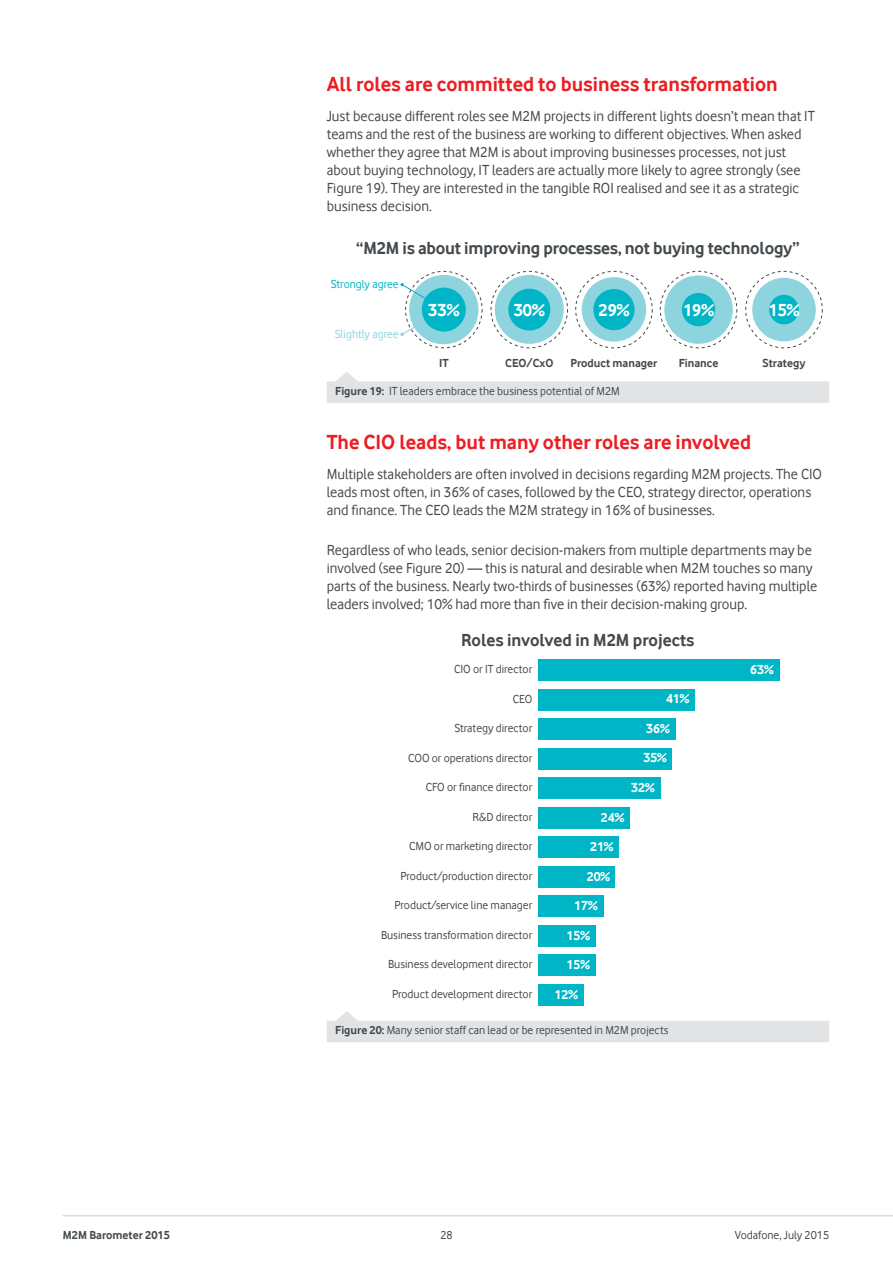
<style>
.page{position:relative;width:893px;height:1263px;background:#fff}
.page>*{position:absolute;margin:0;border:0;box-sizing:border-box;transform-origin:0 0}
.t1{font:700 21px "Vodafone Rg";color:#ee1d23}
.t2{font:700 18px "Vodafone Rg";letter-spacing:-.01em;color:#43494d}
.t3{font:700 18px "Vodafone Rg";color:#fff}
.t4{font:15px/18px "Vodafone Rg";color:#43494d}
.t5{font:700 13.5px "Vodafone Rg";color:#fff}
.t6{font:12px "Vodafone Rg";color:#43494d}
.t7{font:700 12px "Vodafone Rg";color:#43494d}
.t8{font:12px "Vodafone Rg";color:#00b5c5}
.t9{font:12px "Vodafone Rg";color:#8dd4de}
.s1{font-weight:700}
</style>
<div class="page">
<hr style="left:63px;top:1215px;width:830px;height:1px;background:#43494d">
<div style="left:538px;top:807px;width:92px;height:21px;background:#00b5c5"></div>
<div style="left:538px;top:925px;width:58px;height:21px;background:#00b5c5"></div>
<div style="left:538px;top:866px;width:77px;height:21px;background:#00b5c5"></div>
<div style="left:538px;top:984px;width:46px;height:21px;background:#00b5c5"></div>
<div style="left:538px;top:748px;width:134px;height:21px;background:#00b5c5"></div>
<div style="left:538px;top:689px;width:157px;height:21px;background:#00b5c5"></div>
<div style="left:538px;top:777px;width:123px;height:22px;background:#00b5c5"></div>
<div style="left:538px;top:895px;width:65px;height:22px;background:#00b5c5"></div>
<div style="left:538px;top:836px;width:81px;height:22px;background:#00b5c5"></div>
<div style="left:538px;top:954px;width:58px;height:22px;background:#00b5c5"></div>
<div style="left:538px;top:718px;width:138px;height:22px;background:#00b5c5"></div>
<div style="left:538px;top:659px;width:241px;height:22px;background:#00b5c5"></div>
<svg style="left:327px;top:1011px;width:502px;height:31px"></svg>
<svg style="left:327px;top:372px;width:502px;height:31px"></svg>
<div style="left:582px;top:277px;width:64px;height:65px;background:#8dd4de;border-radius:50%"></div>
<div style="left:495px;top:275px;width:69px;height:69px;background:#8dd4de;border-radius:50%"></div>
<div style="left:409px;top:275px;width:69px;height:69px;background:#8dd4de;border-radius:50%"></div>
<div style="left:664px;top:275px;width:69px;height:69px;background:#8dd4de;border-radius:50%"></div>
<div style="left:508px;top:289px;width:42px;height:42px;background:#00b5c5;border-radius:50%"></div>
<div style="left:593px;top:289px;width:42px;height:41px;background:#00b5c5;border-radius:50%"></div>
<div style="left:682px;top:293px;width:33px;height:33px;background:#00b5c5;border-radius:50%"></div>
<div style="left:660px;top:271px;width:77px;height:77px;border:1px dashed #43494d;border-radius:50%"></div>
<div style="left:575px;top:271px;width:78px;height:77px;border:1px dashed #43494d;border-radius:50%"></div>
<div style="left:491px;top:271px;width:77px;height:77px;border:1px dashed #43494d;border-radius:50%"></div>
<svg style="left:400px;top:283px;width:45px;height:53px"></svg>
<div style="left:422px;top:288px;width:44px;height:44px;background:#00b5c5;border-radius:50%"></div>
<div style="left:752px;top:278px;width:64px;height:63px;background:#8dd4de;border-radius:50%"></div>
<div style="left:769px;top:295px;width:30px;height:29px;background:#00b5c5;border-radius:50%"></div>
<div style="left:745px;top:271px;width:78px;height:77px;border:1px dashed #43494d;border-radius:50%"></div>
<h1 class="t1" style="left:327px;top:71px;width:452px">All roles are committed to business transformation</h1>
<p class="t4" style="left:327px;top:107px;width:490px">Just because different roles see M2M projects in different lights doesn’t mean that IT teams and the rest of the business are working to different objectives. When asked whether they agree that M2M is about improving businesses processes, not just about buying technology, IT leaders are actually more likely to agree strongly (see Figure 19). They are interested in the tangible ROI realised and see it as a strategic business decision.</p>
<p class="t2" style="left:356px;top:237px;width:445px">“M2M is about improving processes, not buying technology”</p>
<p class="t8" style="left:331px;top:277px;width:69px">Strongly agree</p>
<p class="t9" style="left:335px;top:327px;width:65px">Slightly agree</p>
<p class="t3" style="left:428px;top:299px;width:33px">33%</p>
<p class="t3" style="left:768px;top:299px;width:33px">15%</p>
<p class="t3" style="left:514px;top:299px;width:33px">30%</p>
<p class="t3" style="left:598px;top:299px;width:33px">29%</p>
<p class="t3" style="left:683px;top:299px;width:33px">19%</p>
<p class="t7" style="left:505px;top:356px;width:50px">CEO/CxO</p>
<p class="t7" style="left:570px;top:356px;width:89px">Product manager</p>
<p class="t7" style="left:763px;top:356px;width:44px">Strategy</p>
<p class="t7" style="left:439px;top:356px;width:11px">IT</p>
<p class="t7" style="left:679px;top:356px;width:41px">Finance</p>
<p class="t6" style="left:335px;top:384px;width:286px"><span class="s1">Figure 19:</span> IT leaders embrace the business potential of M2M</p>
<h1 class="t1" style="left:327px;top:429px;width:426px">The CIO leads, but many other roles are involved</h1>
<p class="t4" style="left:327px;top:465px;width:497px">Multiple stakeholders are often involved in decisions regarding M2M projects. The CIO leads most often, in 36% of cases, followed by the CEO, strategy director, operations and finance. The CEO leads the M2M strategy in 16% of businesses.</p>
<p class="t4" style="left:327px;top:540px;width:492px">Regardless of who leads, senior decision-makers from multiple departments may be involved (see Figure 20) — this is natural and desirable when M2M touches so many parts of the business. Nearly two-thirds of businesses (63%) reported having multiple leaders involved; 10% had more than five in their decision-making group.</p>
<p class="t2" style="left:461px;top:630px;width:235px">Roles involved in M2M projects</p>
<p class="t6" style="left:454px;top:662px;width:80px">CIO or IT director</p>
<p class="t6" style="left:513px;top:692px;width:21px">CEO</p>
<p class="t6" style="left:454px;top:721px;width:79px">Strategy director</p>
<p class="t6" style="left:408px;top:751px;width:126px">COO or operations director</p>
<p class="t6" style="left:426px;top:780px;width:108px">CFO or finance director</p>
<p class="t6" style="left:473px;top:810px;width:61px">R&amp;D director</p>
<p class="t6" style="left:409px;top:839px;width:125px">CMO or marketing director</p>
<p class="t6" style="left:400px;top:869px;width:133px">Product/production director</p>
<p class="t6" style="left:394px;top:898px;width:139px">Product/service line manager</p>
<p class="t6" style="left:381px;top:928px;width:153px">Business transformation director</p>
<p class="t6" style="left:388px;top:957px;width:146px">Business development director</p>
<p class="t6" style="left:392px;top:987px;width:142px">Product development director</p>
<p class="t5" style="left:666px;top:691px;width:25px">41%</p>
<p class="t5" style="left:646px;top:720px;width:25px">36%</p>
<p class="t5" style="left:643px;top:750px;width:25px">35%</p>
<p class="t5" style="left:631px;top:780px;width:25px">32%</p>
<p class="t5" style="left:601px;top:809px;width:25px">24%</p>
<p class="t5" style="left:590px;top:839px;width:25px">21%</p>
<p class="t5" style="left:587px;top:868px;width:25px">20%</p>
<p class="t5" style="left:574px;top:898px;width:25px">17%</p>
<p class="t5" style="left:566px;top:928px;width:25px">15%</p>
<p class="t5" style="left:566px;top:957px;width:25px">15%</p>
<p class="t5" style="left:554px;top:987px;width:25px">12%</p>
<p class="t6" style="left:335px;top:1023px;width:335px"><span class="s1">Figure 20:</span> Many senior staff can lead or be represented in M2M projects</p>
<p class="t5" style="left:750px;top:661px;width:25px">63%</p>
<p class="t7" style="left:63px;top:1228px;width:108px">M2M Barometer 2015</p>
<p class="t6" style="left:440px;top:1228px;width:14px">28</p>
<p class="t6" style="left:735px;top:1228px;width:96px">Vodafone, July 2015</p>
</div>
